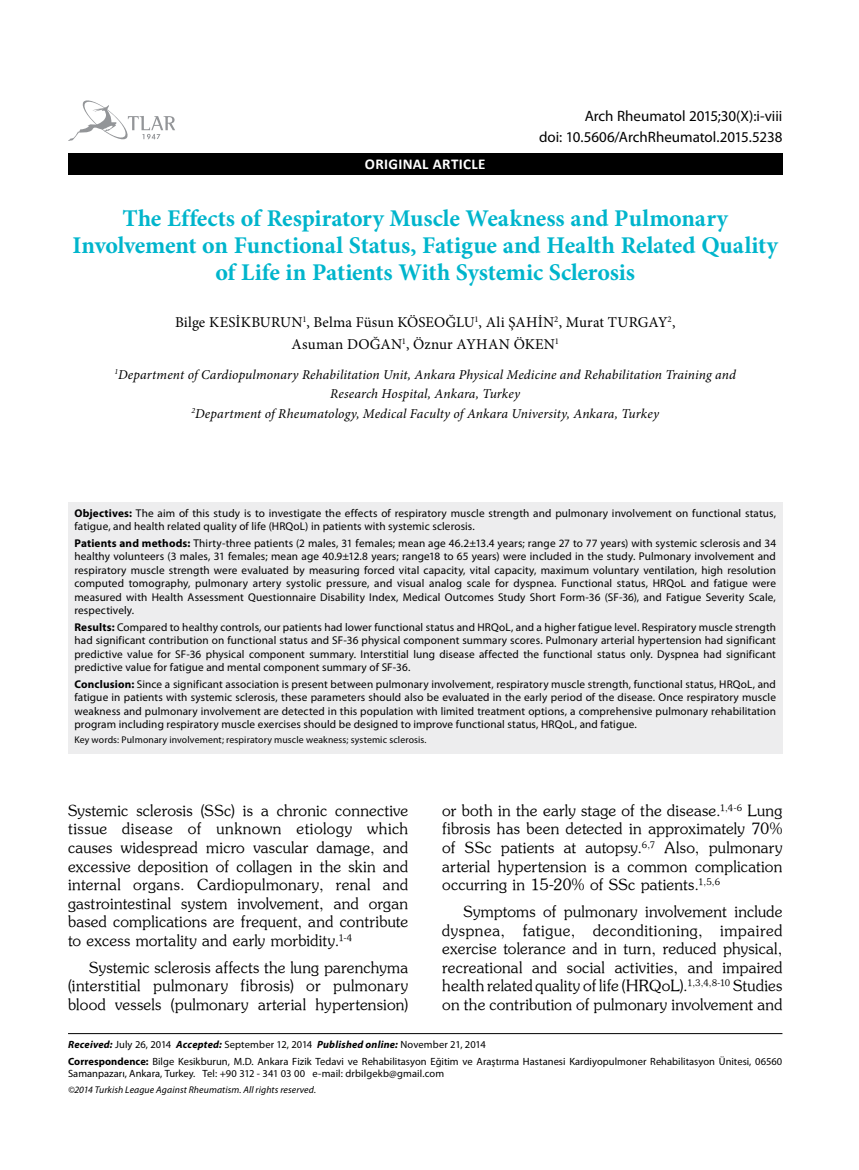
<style>
.page{position:relative;width:859px;height:1170px;background:#fff}
.page>*{position:absolute;margin:0;border:0;box-sizing:border-box;transform-origin:0 0}
.t1{font:700 24px/27px "Minion Pro";letter-spacing:-.005em;color:#00b5cc;text-align:center}
.t2{font:15.45px/18.6px "Souvenir Turk";letter-spacing:.015em;color:#000;text-align:justify}
.t3{font:15px/22.5px "Minion Pro";letter-spacing:.01em;color:#000;text-align:center}
.t4{font:15px "Myriad Pro";letter-spacing:-.005em;color:#000}
.t5{font:700 15px "Calibri";letter-spacing:.02em;color:#fff}
.t6{font:italic 13.5px/19.5px "Minion Pro";letter-spacing:.01em;color:#000;text-align:center}
.t7{font:11.25px/13.5px "Myriad Pro";letter-spacing:.01em;color:#000;text-align:justify}
.t8{font:10.5px/16.8px "Myriad Pro";color:#000}
.t9{font:9.75px "Myriad Pro";letter-spacing:.015em;color:#000}
.t10{font:italic 9.75px "Myriad Pro";letter-spacing:.01em;color:#000}
.s1{font-weight:700}
.s2{font-weight:700;font-style:italic}
</style>
<div class="page">
<div style="left:68px;top:153px;width:714px;height:21px;background:#000"></div>
<svg style="left:68px;top:100px;width:107px;height:41px"></svg>
<hr style="left:68px;top:1033px;width:714px;height:1px;background:#000">
<div style="left:68px;top:502px;width:714px;height:251px;background:#ededee"></div>
<h3 class="t4" style="left:585px;top:107px;width:199px">Arch Rheumatol 2015;30(X):i-viii</h3>
<h3 class="t5" style="left:365px;top:155px;width:122px">ORIGINAL ARTICLE</h3>
<h3 class="t4" style="left:539px;top:127px;width:245px">doi: 10.5606/ArchRheumatol.2015.5238</h3>
<h1 class="t1" style="left:72px;top:204px;width:707px">The Effects of Respiratory Muscle Weakness and Pulmonary<br>Involvement on Functional Status, Fatigue and Health Related Quality of Life in Patients With Systemic Sclerosis</h1>
<h3 class="t3" style="left:175px;top:311px;width:502px">Bilge KESİKBURUN<sup>1</sup>, Belma Füsun KÖSEOĞLU<sup>1</sup>, Ali ŞAHİN<sup>2</sup>, Murat TURGAY<sup>2</sup>,<br>Asuman DOĞAN<sup>1</sup>, Öznur AYHAN ÖKEN<sup>1</sup></h3>
<p class="t6" style="left:114px;top:364px;width:623px"><sup>1</sup>Department of Cardiopulmonary Rehabilitation Unit, Ankara Physical Medicine and Rehabilitation Training and<br>Research Hospital, Ankara, Turkey<br><sup>2</sup>Department of Rheumatology, Medical Faculty of Ankara University, Ankara, Turkey</p>
<p class="t7" style="left:74px;top:506px;width:703px"><span class="s1">Objectives:</span> The aim of this study is to investigate the effects of respiratory muscle strength and pulmonary involvement on functional status, fatigue, and health related quality of life (HRQoL) in patients with systemic sclerosis.</p>
<p class="t7" style="left:74px;top:536px;width:703px"><span class="s1">Patients and methods:</span> Thirty-three patients (2 males, 31 females; mean age 46.2±13.4 years; range 27 to 77 years) with systemic sclerosis and 34 healthy volunteers (3 males, 31 females; mean age 40.9±12.8 years; range18 to 65 years) were included in the study. Pulmonary involvement and respiratory muscle strength were evaluated by measuring forced vital capacity, vital capacity, maximum voluntary ventilation, high resolution computed tomography, pulmonary artery systolic pressure, and visual analog scale for dyspnea. Functional status, HRQoL and fatigue were measured with Health Assessment Questionnaire Disability Index, Medical Outcomes Study Short Form-36 (SF-36), and Fatigue Severity Scale, respectively.</p>
<p class="t7" style="left:74px;top:620px;width:703px"><span class="s1">Results:</span> Compared to healthy controls, our patients had lower functional status and HRQoL, and a higher fatigue level. Respiratory muscle strength had significant contribution on functional status and SF-36 physical component summary scores. Pulmonary arterial hypertension had significant predictive value for SF-36 physical component summary. Interstitial lung disease affected the functional status only. Dyspnea had significant predictive value for fatigue and mental component summary of SF-36.</p>
<p class="t7" style="left:74px;top:677px;width:703px"><span class="s1">Conclusion:</span> Since a significant association is present between pulmonary involvement, respiratory muscle strength, functional status, HRQoL, and fatigue in patients with systemic sclerosis, these parameters should also be evaluated in the early period of the disease. Once respiratory muscle weakness and pulmonary involvement are detected in this population with limited treatment options, a comprehensive pulmonary rehabilitation program including respiratory muscle exercises should be designed to improve functional status, HRQoL, and fatigue.</p>
<p class="t9" style="left:74px;top:733px;width:354px">Key words: Pulmonary involvement; respiratory muscle weakness; systemic sclerosis.</p>
<p class="t2" style="left:68px;top:800px;width:342px">Systemic sclerosis (SSc) is a chronic connective tissue disease of unknown etiology which causes widespread micro vascular damage, and excessive deposition of collagen in the skin and internal organs. Cardiopulmonary, renal and gastrointestinal system involvement, and organ based complications are frequent, and contribute to excess mortality and early morbidity.<sup>1-4</sup></p>
<h2 class="t2" style="left:68px;top:957px;width:342px;text-indent:21px">Systemic sclerosis affects the lung parenchyma (interstitial pulmonary fibrosis) or pulmonary blood vessels (pulmonary arterial hypertension)</h2>
<p class="t2" style="left:442px;top:800px;width:342px">or both in the early stage of the disease.<sup>1,4-6</sup> Lung fibrosis has been detected in approximately 70% of SSc patients at autopsy.<sup>6,7</sup> Also, pulmonary arterial hypertension is a common complication occurring in 15-20% of SSc patients.<sup>1,5,6</sup></p>
<p class="t2" style="left:442px;top:901px;width:342px;text-indent:21px">Symptoms of pulmonary involvement include dyspnea, fatigue, deconditioning, impaired exercise tolerance and in turn, reduced physical, recreational and social activities, and impaired health related quality of life (HRQoL).<sup>1,3,4,8-10</sup> Studies on the contribution of pulmonary involvement and</p>
<p class="t8" style="left:68px;top:1035px;width:716px"><span class="s2">Received:</span> July 26, 2014 <span class="s2">Accepted:</span> September 12, 2014 <span class="s2">Published online:</span> November 21, 2014<br><span class="s1">Correspondence:</span> Bilge Kesikburun, M.D. Ankara Fizik Tedavi ve Rehabilitasyon Eğitim ve Araştırma Hastanesi Kardiyopulmoner Rehabilitasyon Ünitesi, 06560</p>
<p class="t8" style="left:68px;top:1065px;width:378px">Samanpazarı, Ankara, Turkey. Tel: +90 312 - 341 03 00 e-mail: drbilgekb@gmail.com</p>
<p class="t10" style="left:68px;top:1083px;width:250px">©2014 Turkish League Against Rheumatism. All rights reserved.</p>
</div>
